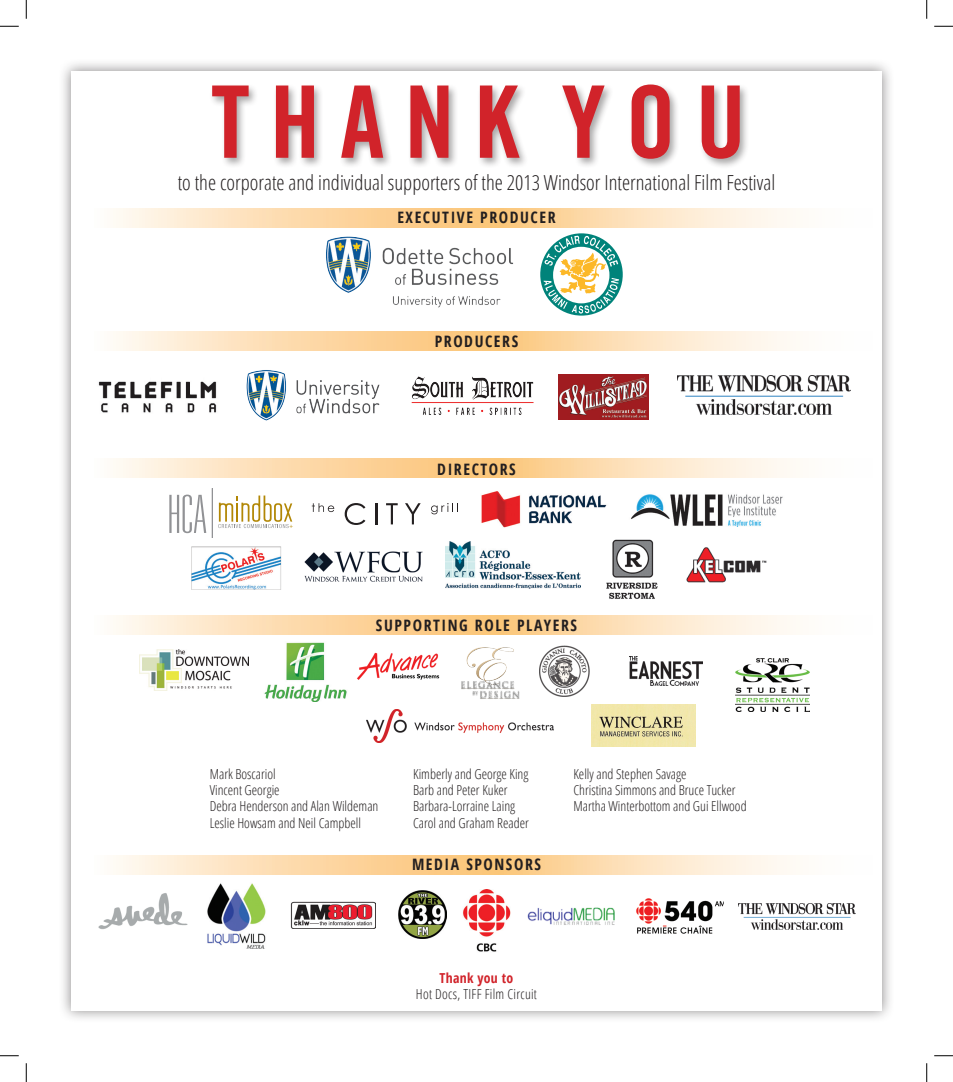
<style>
.page{position:relative;width:953px;height:1082px;background:#fff}
.page>*{position:absolute;margin:0;border:0;box-sizing:border-box;transform-origin:0 0}
.t1{font:100px "Trade Gothic Bold Cond Twenty";color:#d1232a}
.t2{font:300 condensed 20.75px "Open Sans";color:#231f20}
.t3{font:700 condensed 15.75px "Open Sans";letter-spacing:.1em;color:#231f20}
.t4{font:300 condensed 13.75px/16.2px "Open Sans";color:#231f20}
.t5{font:300 condensed 13.75px "Open Sans";letter-spacing:.02em;color:#231f20}
.t6{font:700 condensed 13.75px "Open Sans";color:#d1232a}
.t7{font:6px "Myriad Pro";color:#b28705}
</style>
<div class="page">
<div style="left:59px;top:59px;width:835px;height:964px;background:#231f20;opacity:.52"></div>
<div style="left:71px;top:71px;width:810px;height:939px;background:#fff"></div>
<svg style="left:113px;top:209px;width:680px;height:19px;background:#fddeb5"></svg>
<svg style="left:113px;top:331px;width:680px;height:19px;background:#fddeb5"></svg>
<svg style="left:169px;top:494px;width:37px;height:39px"></svg>
<hr style="left:212px;top:488px;width:1px;height:51px;background:#919295">
<svg style="left:218px;top:495px;width:74px;height:33px"></svg>
<svg style="left:113px;top:458px;width:680px;height:19px;background:#fddeb5"></svg>
<svg style="left:344px;top:503px;width:21px;height:22px"></svg>
<hr style="left:375px;top:503px;width:2px;height:21px;background:#231f20">
<svg style="left:386px;top:503px;width:11px;height:21px"></svg>
<svg style="left:405px;top:503px;width:15px;height:21px"></svg>
<svg style="left:312px;top:503px;width:22px;height:9px"></svg>
<svg style="left:431px;top:503px;width:27px;height:11px"></svg>
<img style="left:481px;top:491px;width:126px;height:37px">
<img style="left:631px;top:494px;width:152px;height:33px">
<img style="left:735px;top:658px;width:74px;height:53px">
<img style="left:367px;top:709px;width:186px;height:33px">
<img style="left:591px;top:704px;width:104px;height:42px">
<svg style="left:113px;top:615px;width:680px;height:19px;background:#fddeb5"></svg>
<img style="left:264px;top:642px;width:83px;height:59px">
<img style="left:139px;top:649px;width:109px;height:41px">
<svg style="left:113px;top:855px;width:680px;height:18px;background:#fddeb5"></svg>
<div style="left:209px;top:82px;width:541px;height:88px;background:#231f20;opacity:.39"></div>
<img style="left:326px;top:236px;width:188px;height:72px">
<svg style="left:540px;top:233px;width:82px;height:82px"></svg>
<img style="left:677px;top:376px;width:173px;height:38px">
<img style="left:98px;top:381px;width:119px;height:32px">
<img style="left:246px;top:370px;width:134px;height:51px">
<img style="left:411px;top:376px;width:123px;height:39px">
<img style="left:559px;top:374px;width:89px;height:45px">
<img style="left:304px;top:551px;width:119px;height:31px">
<img style="left:446px;top:542px;width:134px;height:47px">
<div style="left:183px;top:538px;width:104px;height:56px;background:#fff"></div>
<img style="left:192px;top:546px;width:89px;height:43px">
<img style="left:606px;top:539px;width:52px;height:60px">
<img style="left:686px;top:547px;width:81px;height:35px">
<img style="left:461px;top:647px;width:59px;height:52px">
<img style="left:539px;top:645px;width:51px;height:52px">
<img style="left:629px;top:656px;width:72px;height:29px">
<img style="left:357px;top:652px;width:83px;height:28px">
<img style="left:98px;top:893px;width:89px;height:36px">
<img style="left:207px;top:883px;width:59px;height:65px">
<img style="left:291px;top:901px;width:85px;height:27px">
<img style="left:398px;top:890px;width:48px;height:48px">
<img style="left:463px;top:889px;width:47px;height:63px">
<img style="left:636px;top:898px;width:87px;height:36px">
<img style="left:527px;top:907px;width:88px;height:18px">
<img style="left:738px;top:903px;width:117px;height:25px">
<svg style="left:0;top:25px;width:19px;height:2px"></svg>
<svg style="left:934px;top:25px;width:18px;height:2px"></svg>
<svg style="left:0;top:1055px;width:19px;height:1px"></svg>
<svg style="left:934px;top:1055px;width:18px;height:1px"></svg>
<svg style="left:25px;top:0;width:2px;height:19px"></svg>
<svg style="left:25px;top:1063px;width:2px;height:18px"></svg>
<svg style="left:926px;top:0;width:1px;height:19px"></svg>
<svg style="left:926px;top:1063px;width:1px;height:18px"></svg>
<h1 class="t1" style="left:211px;top:61px;width:118px">THAN</h1>
<h1 class="t1" style="left:474px;top:61px;width:261px">K YOU</h1>
<h2 class="t2" style="left:178px;top:168px;width:599px">to the corporate and individual supporters of the 2013 Windsor International Film Festival</h2>
<p class="t3" style="left:397px;top:207px;width:160px">EXECUTIVE PRODUCER</p>
<p class="t3" style="left:434px;top:330px;width:85px">PRODUCERS</p>
<p class="t7" style="left:289px;top:522px;width:5px">+</p>
<p class="t3" style="left:437px;top:457px;width:10px">DIRECTORS</p>
<p class="t3" style="left:376px;top:614px;width:202px">SUPPORTING ROLE PLAYERS</p>
<p class="t4" style="left:210px;top:765px;width:170px">Mark Boscariol<br>Vincent Georgie<br>Debra Henderson and Alan Wildeman<br>Leslie Howsam and Neil Campbell</p>
<p class="t4" style="left:413px;top:765px;width:117px">Kimberly and George King<br>Barb and Peter Kuker<br>Barbara-Lorraine Laing<br>Carol and Graham Reader</p>
<p class="t4" style="left:573px;top:765px;width:175px">Kelly and Stephen Savage<br>Christina Simmons and Bruce Tucker<br>Martha Winterbottom and Gui Ellwood</p>
<p class="t3" style="left:412px;top:852px;width:130px">MEDIA SPONSORS</p>
<p class="t6" style="left:439px;top:968px;width:75px">THANK YOU TO</p>
<p class="t5" style="left:416px;top:984px;width:122px">Hot Docs, TIFF Film Circuit</p>
</div>
